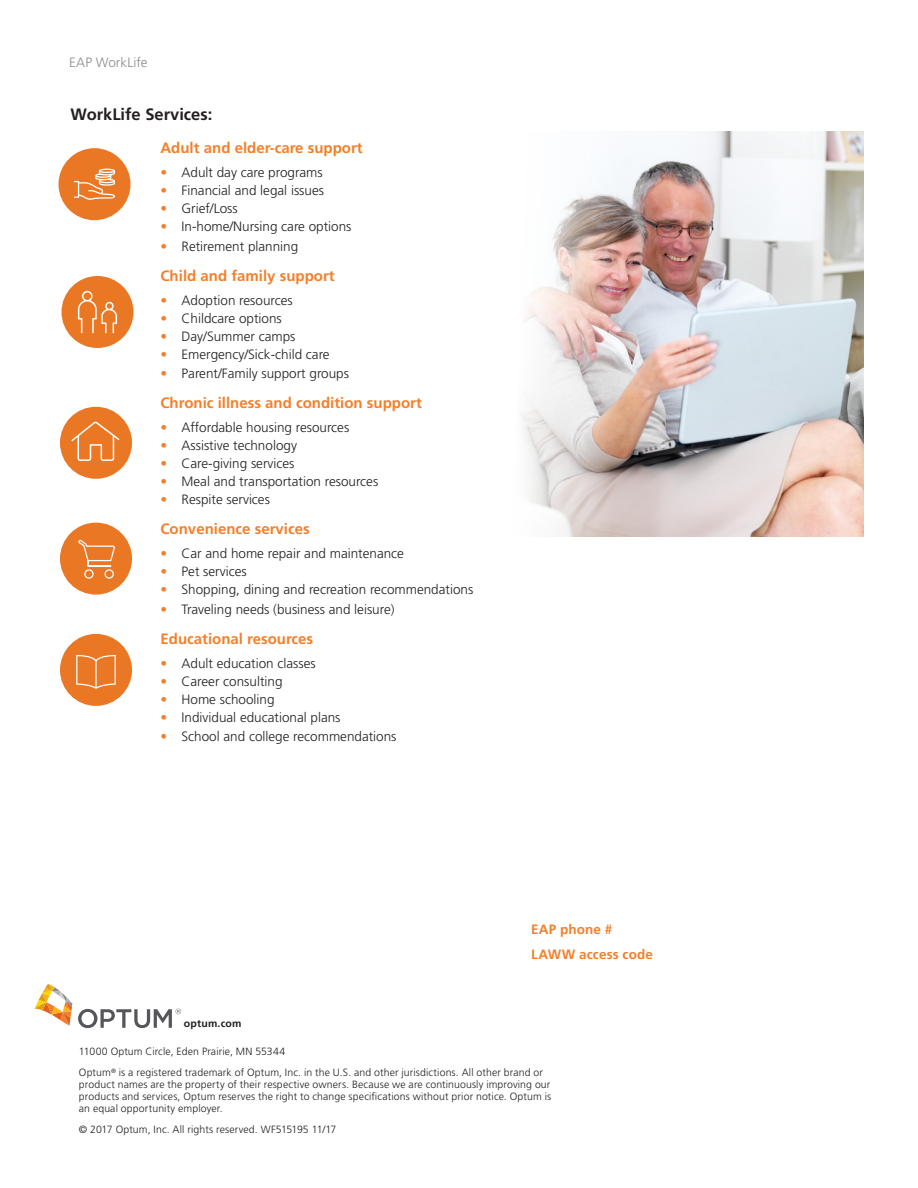
<style>
.page{position:relative;width:918px;height:1188px;background:#fff}
.page>*{position:absolute;margin:0;border:0;box-sizing:border-box;transform-origin:0 0}
.t1{font:700 16.5px "Frutiger LT Std";color:#231f20}
.t2{font:700 15px "Frutiger LT Std";color:#f47f2a}
.t3{font:300 13.5px "Frutiger LT Std";color:#231f20}
.Disclaimer{font:700 13.5px "Frutiger LT Std";letter-spacing:.01em;color:#f47f2a}
.Disclaimer-2{font:300 13.5px "Frutiger LT Std";letter-spacing:.005em;color:#8c8c8f}
.Disclaimer-3{font:300 10.5px/12px "Frutiger LT Std";letter-spacing:.01em;color:#231f20}
.Body_Copy____SOURCE{font:300 10.5px "Frutiger LT Std";letter-spacing:.01em;color:#231f20}
.Body_copy{font:700 10.5px "Frutiger LT Std";letter-spacing:.02em;color:#231f20}
.s1{color:#f47f2a}
</style>
<div class="page">
<img style="left:668px;top:132px;width:196px;height:404px">
<img style="left:521px;top:157px;width:147px;height:380px">
<svg style="left:34px;top:984px;width:38px;height:42px"></svg>
<svg style="left:78px;top:1009px;width:103px;height:19px"></svg>
<div style="left:62px;top:276px;width:72px;height:72px;background:#ea7724;border-radius:50%"></div>
<svg style="left:78px;top:291px;width:39px;height:42px"></svg>
<div style="left:58px;top:148px;width:72px;height:72px;background:#ea7724;border-radius:50%"></div>
<svg style="left:74px;top:169px;width:41px;height:31px"></svg>
<div style="left:60px;top:407px;width:72px;height:72px;background:#ea7724;border-radius:50%"></div>
<svg style="left:71px;top:421px;width:49px;height:40px"></svg>
<div style="left:60px;top:523px;width:72px;height:72px;background:#ea7724;border-radius:50%"></div>
<svg style="left:78px;top:540px;width:37px;height:39px"></svg>
<div style="left:60px;top:634px;width:72px;height:72px;background:#ea7724;border-radius:50%"></div>
<svg style="left:76px;top:655px;width:40px;height:34px"></svg>
<p class="Disclaimer-2" style="left:69px;top:55px;width:80px">EAP WorkLife</p>
<p class="t1" style="left:70px;top:105px;width:143px">WorkLife Services:</p>
<p class="t2" style="left:160px;top:139px;width:204px">Adult and elder-care support</p>
<p class="t3" style="left:161px;top:165px;width:164px"><span class="s1">•</span> Adult day care programs</p>
<p class="t3" style="left:161px;top:183px;width:165px"><span class="s1">•</span> Financial and legal issues</p>
<p class="t3" style="left:161px;top:201px;width:79px"><span class="s1">•</span> Grief/Loss</p>
<p class="t3" style="left:161px;top:219px;width:193px"><span class="s1">•</span> In-home/Nursing care options</p>
<p class="t3" style="left:161px;top:239px;width:139px"><span class="s1">•</span> Retirement planning</p>
<p class="t2" style="left:160px;top:267px;width:176px">Child and family support</p>
<p class="t3" style="left:161px;top:293px;width:134px"><span class="s1">•</span> Adoption resources</p>
<p class="t3" style="left:161px;top:311px;width:123px"><span class="s1">•</span> Childcare options</p>
<p class="t3" style="left:161px;top:329px;width:136px"><span class="s1">•</span> Day/Summer camps</p>
<p class="t3" style="left:161px;top:347px;width:171px"><span class="s1">•</span> Emergency/Sick-child care</p>
<p class="t3" style="left:161px;top:366px;width:190px"><span class="s1">•</span> Parent/Family support groups</p>
<p class="t2" style="left:160px;top:394px;width:263px">Chronic illness and condition support</p>
<p class="t3" style="left:161px;top:420px;width:190px"><span class="s1">•</span> Affordable housing resources</p>
<p class="t3" style="left:161px;top:438px;width:138px"><span class="s1">•</span> Assistive technology</p>
<p class="t3" style="left:161px;top:456px;width:135px"><span class="s1">•</span> Care-giving services</p>
<p class="t3" style="left:161px;top:474px;width:219px"><span class="s1">•</span> Meal and transportation resources</p>
<p class="t3" style="left:161px;top:492px;width:111px"><span class="s1">•</span> Respite services</p>
<p class="t2" style="left:160px;top:520px;width:151px">Convenience services</p>
<p class="t3" style="left:161px;top:546px;width:245px"><span class="s1">•</span> Car and home repair and maintenance</p>
<p class="t3" style="left:161px;top:564px;width:88px"><span class="s1">•</span> Pet services</p>
<p class="t3" style="left:161px;top:582px;width:314px"><span class="s1">•</span> Shopping, dining and recreation recommendations</p>
<p class="t3" style="left:161px;top:602px;width:236px"><span class="s1">•</span> Traveling needs (business and leisure)</p>
<p class="t2" style="left:160px;top:630px;width:154px">Educational resources</p>
<p class="t3" style="left:161px;top:656px;width:157px"><span class="s1">•</span> Adult education classes</p>
<p class="t3" style="left:161px;top:674px;width:124px"><span class="s1">•</span> Career consulting</p>
<p class="t3" style="left:161px;top:692px;width:116px"><span class="s1">•</span> Home schooling</p>
<p class="t3" style="left:161px;top:710px;width:182px"><span class="s1">•</span> Individual educational plans</p>
<p class="t3" style="left:161px;top:729px;width:238px"><span class="s1">•</span> School and college recommendations</p>
<p class="Body_copy" style="left:184px;top:1017px;width:59px">optum.com</p>
<p class="Disclaimer" style="left:531px;top:921px;width:83px">EAP phone #</p>
<p class="Disclaimer" style="left:531px;top:946px;width:124px">LAWW access code</p>
<p class="Body_Copy____SOURCE" style="left:79px;top:1046px;width:208px">11000 Optum Circle, Eden Prairie, MN 55344</p>
<p class="Disclaimer-3" style="left:79px;top:1067px;width:474px">Optum<sup>®</sup> is a registered trademark of Optum, Inc. in the U.S. and other jurisdictions. All other brand or product names are the property of their respective owners. Because we are continuously improving our products and services, Optum reserves the right to change specifications without prior notice. Optum is an equal opportunity employer.</p>
<p class="Disclaimer-3" style="left:79px;top:1124px;width:259px">© 2017 Optum, Inc. All rights reserved. WF515195 11/17</p>
</div>
